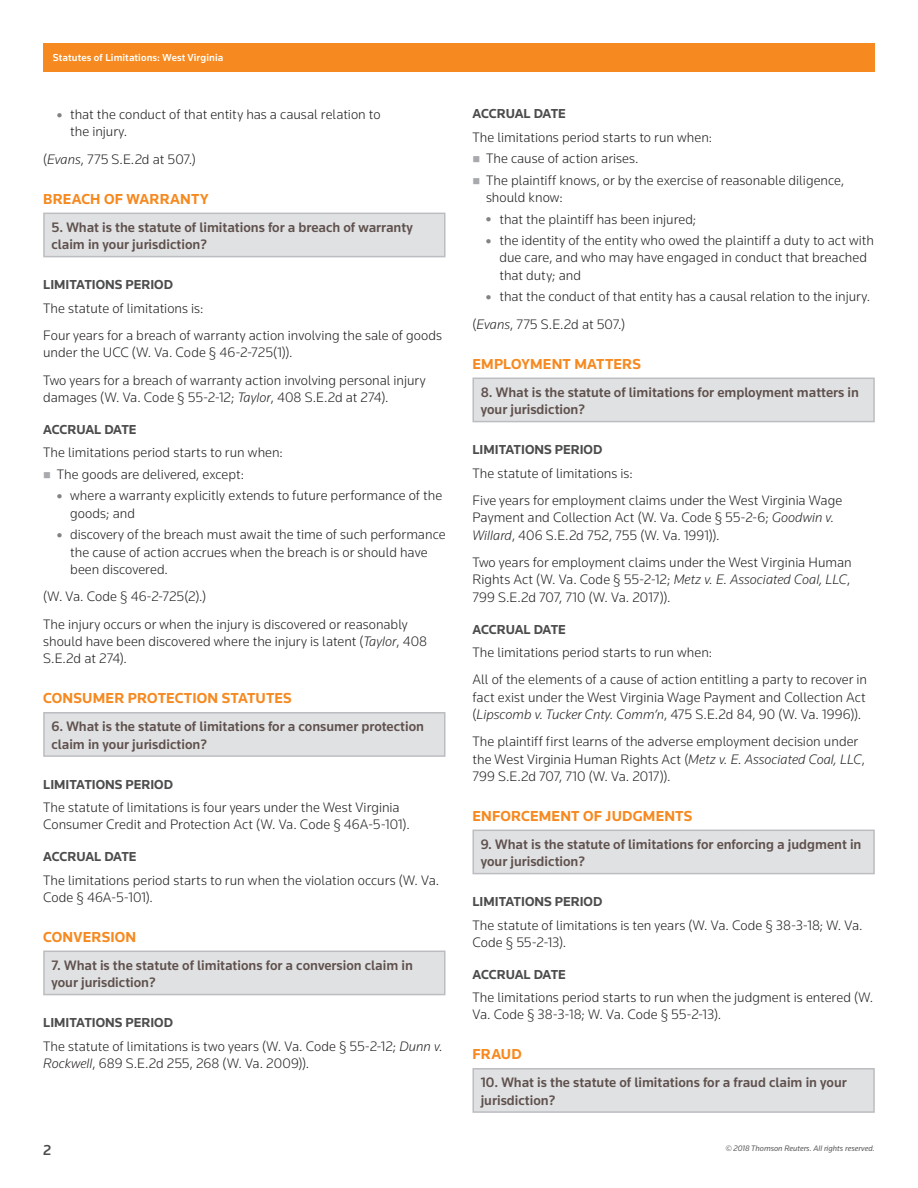
<style>
.page{position:relative;width:918px;height:1188px;background:#fff}
.page>*{position:absolute;margin:0;border:0;box-sizing:border-box;transform-origin:0 0}
.t1{font:700 15px "Knowledge";letter-spacing:.01em;color:#f6891f}
.t2{font:500 15px "Knowledge";color:#4b4c4d}
.t3{font:300 14.25px/17.2px "Knowledge";color:#231f20}
.t4{font:500 14.25px/17.2px "Knowledge";color:#5f514d}
.t5{font:700 13.5px "Knowledge";color:#4b4c4d}
.t6{font:500 10.5px "Knowledge";letter-spacing:.01em;color:#fff}
.t7{font:italic 8.25px "Knowledge";color:#57585a}
.s1{font-style:italic}
</style>
<div class="page">
<div style="left:43px;top:43px;width:832px;height:29px;background:#f6891f"></div>
<div style="left:44px;top:213px;width:401px;height:44px;background:#e0e1e3"></div>
<div style="left:43px;top:213px;width:403px;height:44px;border:2px solid #bcbdc0"></div>
<div style="left:44px;top:713px;width:401px;height:43px;background:#e0e1e3"></div>
<div style="left:43px;top:712px;width:403px;height:45px;border:2px solid #bcbdc0"></div>
<div style="left:44px;top:951px;width:401px;height:44px;background:#e0e1e3"></div>
<div style="left:43px;top:951px;width:403px;height:44px;border:2px solid #bcbdc0"></div>
<div style="left:473px;top:378px;width:401px;height:44px;background:#e0e1e3"></div>
<div style="left:472px;top:378px;width:403px;height:44px;border:2px solid #bcbdc0"></div>
<div style="left:473px;top:830px;width:401px;height:44px;background:#e0e1e3"></div>
<div style="left:472px;top:830px;width:403px;height:44px;border:2px solid #bcbdc0"></div>
<div style="left:473px;top:1069px;width:401px;height:43px;background:#e0e1e3"></div>
<div style="left:472px;top:1068px;width:403px;height:45px;border:2px solid #bcbdc0"></div>
<p class="t6" style="left:53px;top:51px;width:172px">Statutes of Limitations: West Virginia</p>
<p class="t3" style="left:70px;top:105px;width:312px">that the conduct of that entity has a causal relation to the injury.</p>
<p class="t3" style="left:43px;top:150px;width:154px">(<span class="s1">Evans</span>, 775 S.E.2d at 507.)</p>
<p class="t1" style="left:43px;top:190px;width:167px">BREACH OF WARRANTY</p>
<p class="t4" style="left:51px;top:218px;width:363px">5. What is the statute of limitations for a breach of warranty claim in your jurisdiction?</p>
<p class="t5" style="left:43px;top:277px;width:131px">LIMITATIONS PERIOD</p>
<p class="t3" style="left:43px;top:294px;width:400px;line-height:27.5px">The statute of limitations is:<br>Four years for a breach of warranty action involving the sale of goods</p>
<p class="t3" style="left:43px;top:339px;width:384px;line-height:27.5px">under the UCC (W. Va. Code § 46-2-725(1)).<br>Two years for a breach of warranty action involving personal injury</p>
<p class="t3" style="left:43px;top:389px;width:347px">damages (W. Va. Code § 55-2-12; <span class="s1">Taylor</span>, 408 S.E.2d at 274).</p>
<p class="t5" style="left:43px;top:421px;width:95px">ACCRUAL DATE</p>
<p class="t3" style="left:57px;top:442px;width:228px;line-height:21.6px;text-indent:-14px">The limitations period starts to run when:<br>The goods are delivered, except:</p>
<p class="t3" style="left:70px;top:487px;width:374px">where a warranty explicitly extends to future performance of the goods; and</p>
<p class="t3" style="left:70px;top:526px;width:377px">discovery of the breach must await the time of such performance the cause of action accrues when the breach is or should have been discovered.</p>
<p class="t3" style="left:43px;top:583px;width:366px;line-height:27.5px">(W. Va. Code § 46-2-725(2).)<br>The injury occurs or when the injury is discovered or reasonably</p>
<p class="t3" style="left:43px;top:632px;width:386px">should have been discovered where the injury is latent (<span class="s1">Taylor</span>, 408<br>S.E.2d at 274).</p>
<p class="t1" style="left:43px;top:689px;width:250px">CONSUMER PROTECTION STATUTES</p>
<p class="t4" style="left:51px;top:718px;width:374px">6. What is the statute of limitations for a consumer protection claim in your jurisdiction?</p>
<p class="t5" style="left:43px;top:776px;width:131px">LIMITATIONS PERIOD</p>
<p class="t3" style="left:43px;top:798px;width:368px">The statute of limitations is four years under the West Virginia<br>Consumer Credit and Protection Act (W. Va. Code § 46A-5-101).</p>
<p class="t5" style="left:43px;top:848px;width:95px">ACCRUAL DATE</p>
<p class="t3" style="left:43px;top:871px;width:398px">The limitations period starts to run when the violation occurs (W. Va.<br>Code § 46A-5-101).</p>
<p class="t1" style="left:43px;top:927px;width:95px">CONVERSION</p>
<p class="t4" style="left:51px;top:956px;width:363px">7. What is the statute of limitations for a conversion claim in your jurisdiction?</p>
<p class="t5" style="left:43px;top:1015px;width:131px">LIMITATIONS PERIOD</p>
<p class="t3" style="left:43px;top:1037px;width:401px">The statute of limitations is two years (W. Va. Code § 55-2-12; <span class="s1">Dunn v.<br>Rockwell</span>, 689 S.E.2d 255, 268 (W. Va. 2009)).</p>
<p class="t5" style="left:472px;top:106px;width:95px">ACCRUAL DATE</p>
<p class="t3" style="left:486px;top:126px;width:360px;line-height:21.6px;text-indent:-14px">The limitations period starts to run when:<br>The cause of action arises.<br>The plaintiff knows, or by the exercise of reasonable diligence,</p>
<p class="t3" style="left:500px;top:186px;width:376px;line-height:21.6px;text-indent:-14px">should know:<br>that the plaintiff has been injured;<br>the identity of the entity who owed the plaintiff a duty to act with</p>
<p class="t3" style="left:500px;top:249px;width:369px">due care, and who may have engaged in conduct that breached that duty; and</p>
<p class="t3" style="left:472px;top:283px;width:399px;line-height:27.5px;text-indent:27px">that the conduct of that entity has a causal relation to the injury. (<span class="s1">Evans</span>, 775 S.E.2d at 507.)</p>
<p class="t1" style="left:472px;top:355px;width:170px">EMPLOYMENT MATTERS</p>
<p class="t4" style="left:481px;top:383px;width:380px">8. What is the statute of limitations for employment matters in your jurisdiction?</p>
<p class="t5" style="left:472px;top:442px;width:131px">LIMITATIONS PERIOD</p>
<p class="t3" style="left:472px;top:459px;width:371px;line-height:27.5px">The statute of limitations is:<br>Five years for employment claims under the West Virginia Wage</p>
<p class="t3" style="left:472px;top:509px;width:363px">Payment and Collection Act (W. Va. Code § 55-2-6; <span class="s1">Goodwin v.<br>Willard</span>, 406 S.E.2d 752, 755 (W. Va. 1991)).</p>
<p class="t3" style="left:472px;top:553px;width:381px;text-align:justify">Two years for employment claims under the West Virginia Human Rights Act (W. Va. Code § 55-2-12; <span class="s1">Metz v. E. Associated Coal, LLC</span>, 799 S.E.2d 707, 710 (W. Va. 2017)).</p>
<p class="t5" style="left:472px;top:621px;width:95px">ACCRUAL DATE</p>
<p class="t3" style="left:472px;top:638px;width:396px;line-height:27.5px">The limitations period starts to run when:<br>All of the elements of a cause of action entitling a party to recover in</p>
<p class="t3" style="left:472px;top:688px;width:395px">fact exist under the West Virginia Wage Payment and Collection Act (<span class="s1">Lipscomb v. Tucker Cnty. Comm’n</span>, 475 S.E.2d 84, 90 (W. Va. 1996)).</p>
<p class="t3" style="left:472px;top:733px;width:394px">The plaintiff first learns of the adverse employment decision under the West Virginia Human Rights Act (<span class="s1">Metz v. E. Associated Coal, LLC</span>,<br>799 S.E.2d 707, 710 (W. Va. 2017)).</p>
<p class="t1" style="left:472px;top:807px;width:222px">ENFORCEMENT OF JUDGMENTS</p>
<p class="t4" style="left:481px;top:835px;width:382px">9. What is the statute of limitations for enforcing a judgment in your jurisdiction?</p>
<p class="t5" style="left:472px;top:894px;width:131px">LIMITATIONS PERIOD</p>
<p class="t3" style="left:472px;top:916px;width:392px">The statute of limitations is ten years (W. Va. Code § 38-3-18; W. Va.<br>Code § 55-2-13).</p>
<p class="t5" style="left:472px;top:966px;width:95px">ACCRUAL DATE</p>
<p class="t3" style="left:472px;top:988px;width:402px">The limitations period starts to run when the judgment is entered (W.<br>Va. Code § 38-3-18; W. Va. Code § 55-2-13).</p>
<p class="t1" style="left:472px;top:1045px;width:51px">FRAUD</p>
<p class="t4" style="left:481px;top:1074px;width:368px">10. What is the statute of limitations for a fraud claim in your jurisdiction?</p>
<p class="t2" style="left:43px;top:1141px;width:10px">2</p>
<p class="t7" style="left:725px;top:1143px;width:151px">© 2018 Thomson Reuters. All rights reserved.</p>
</div>
